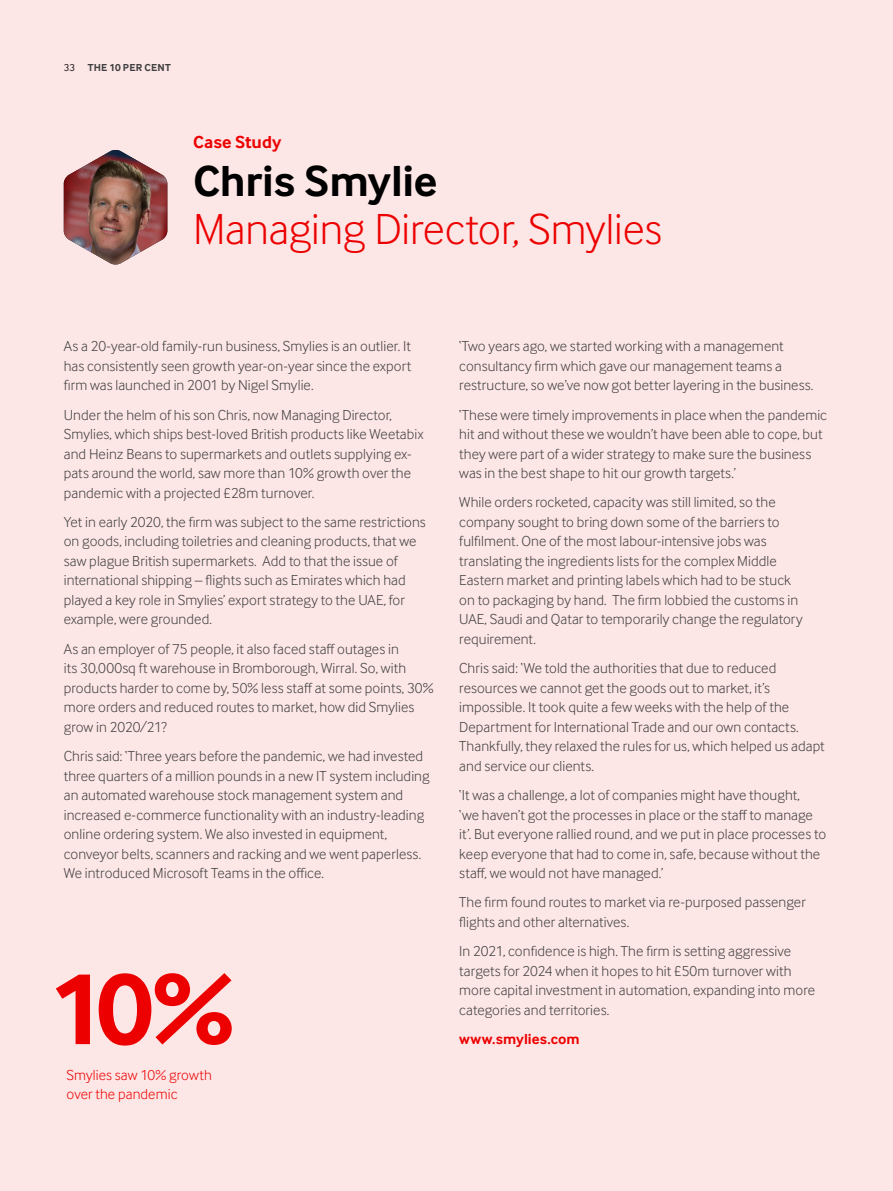
<style>
.page{position:relative;width:893px;height:1191px;background:#fde6e6}
.page>*{position:absolute;margin:0;border:0;box-sizing:border-box;transform-origin:0 0}
.t1{font:700 105px "Inter Face";color:#ec0000}
.t2{font:300 45px/48px "Inter Face Corp";letter-spacing:-.005em;color:#ec0000}
.t3{font:700 18px "Inter Face";color:#ec0000}
.BODY_COPY{font:300 15px/19.5px "Inter Face";letter-spacing:.005em;color:#3e3e3f}
.BODY_COPY-2{font:300 15px/19.5px "Inter Face";letter-spacing:.005em;color:#ec0000}
.BODY_COPY-3{font:700 15px "Inter Face";letter-spacing:.005em;color:#ec0000}
.t4{font:700 10.5px "Inter Face";letter-spacing:.025em;color:#3e3e3f}
.s1{font-weight:400;color:#231f20}
.s2{font-family:"Inter Face";font-weight:700;color:#000}
</style>
<div class="page">
<img style="left:64px;top:150px;width:103px;height:115px">
<p class="t4" style="left:64px;top:61px;width:109px"><span class="s1">33</span> THE 10 PER CENT</p>
<p class="t3" style="left:193px;top:132px;width:90px">Case Study</p>
<p class="t2" style="left:193px;top:157px;width:470px"><span class="s2">Chris Smylie<br></span>Managing Director, Smylies</p>
<p class="BODY_COPY" style="left:64px;top:336px;width:349px;text-align:justify">As a 20-year-old family-run business, Smylies is an outlier. It has consistently seen growth year-on-year since the export firm was launched in 2001 by Nigel Smylie.</p>
<p class="BODY_COPY" style="left:64px;top:405px;width:361px">Under the helm of his son Chris, now Managing Director, Smylies, which ships best-loved British products like Weetabix and Heinz Beans to supermarkets and outlets supplying ex&shy;pats around the world, saw more than 10% growth over the pandemic with a projected £28m turnover.</p>
<p class="BODY_COPY" style="left:64px;top:512px;width:363px">Yet in early 2020, the firm was subject to the same restrictions on goods, including toiletries and cleaning products, that we saw plague British supermarkets. Add to that the issue of international shipping – flights such as Emirates which had played a key role in Smylies’ export strategy to the UAE, for example, were grounded.</p>
<p class="BODY_COPY" style="left:64px;top:639px;width:371px">As an employer of 75 people, it also faced staff outages in<br>its 30,000sq ft warehouse in Bromborough, Wirral. So, with products harder to come by, 50% less staff at some points, 30% more orders and reduced routes to market, how did Smylies grow in 2020/21?</p>
<p class="BODY_COPY" style="left:64px;top:746px;width:367px">Chris said: ‘Three years before the pandemic, we had invested three quarters of a million pounds in a new IT system including an automated warehouse stock management system and increased e-commerce functionality with an industry-leading online ordering system. We also invested in equipment, conveyor belts, scanners and racking and we went paperless.<br>We introduced Microsoft Teams in the office.</p>
<p class="t1" style="left:49px;top:948px;width:185px">10%</p>
<p class="BODY_COPY-2" style="left:67px;top:1064px;width:147px">Smylies saw 10% growth over the pandemic</p>
<p class="BODY_COPY" style="left:459px;top:336px;width:356px">‘Two years ago, we started working with a management consultancy firm which gave our management teams a restructure, so we’ve now got better layering in the business.</p>
<p class="BODY_COPY" style="left:459px;top:405px;width:369px">‘These were timely improvements in place when the pandemic hit and without these we wouldn’t have been able to cope, but they were part of a wider strategy to make sure the business was in the best shape to hit our growth targets.’</p>
<p class="BODY_COPY" style="left:459px;top:492px;width:345px">While orders rocketed, capacity was still limited, so the company sought to bring down some of the barriers to fulfilment. One of the most labour-intensive jobs was translating the ingredients lists for the complex Middle Eastern market and printing labels which had to be stuck on to packaging by hand. The firm lobbied the customs in UAE, Saudi and Qatar to temporarily change the regulatory requirement.</p>
<p class="BODY_COPY" style="left:459px;top:658px;width:367px">Chris said: ‘We told the authorities that due to reduced resources we cannot get the goods out to market, it’s impossible. It took quite a few weeks with the help of the Department for International Trade and our own contacts.<br>Thankfully, they relaxed the rules for us, which helped us adapt and service our clients.</p>
<p class="BODY_COPY" style="left:459px;top:785px;width:368px">‘It was a challenge, a lot of companies might have thought,<br>‘we haven’t got the processes in place or the staff to manage it’. But everyone rallied round, and we put in place processes to keep everyone that had to come in, safe, because without the staff, we would not have managed.’</p>
<p class="BODY_COPY" style="left:459px;top:892px;width:348px">The firm found routes to market via re-purposed passenger flights and other alternatives.</p>
<p class="BODY_COPY" style="left:459px;top:941px;width:357px">In 2021, confidence is high. The firm is setting aggressive targets for 2024 when it hopes to hit £50m turnover with more capital investment in automation, expanding into more categories and territories.</p>
<p class="BODY_COPY-3" style="left:459px;top:1030px;width:122px">www.smylies.com</p>
</div>
